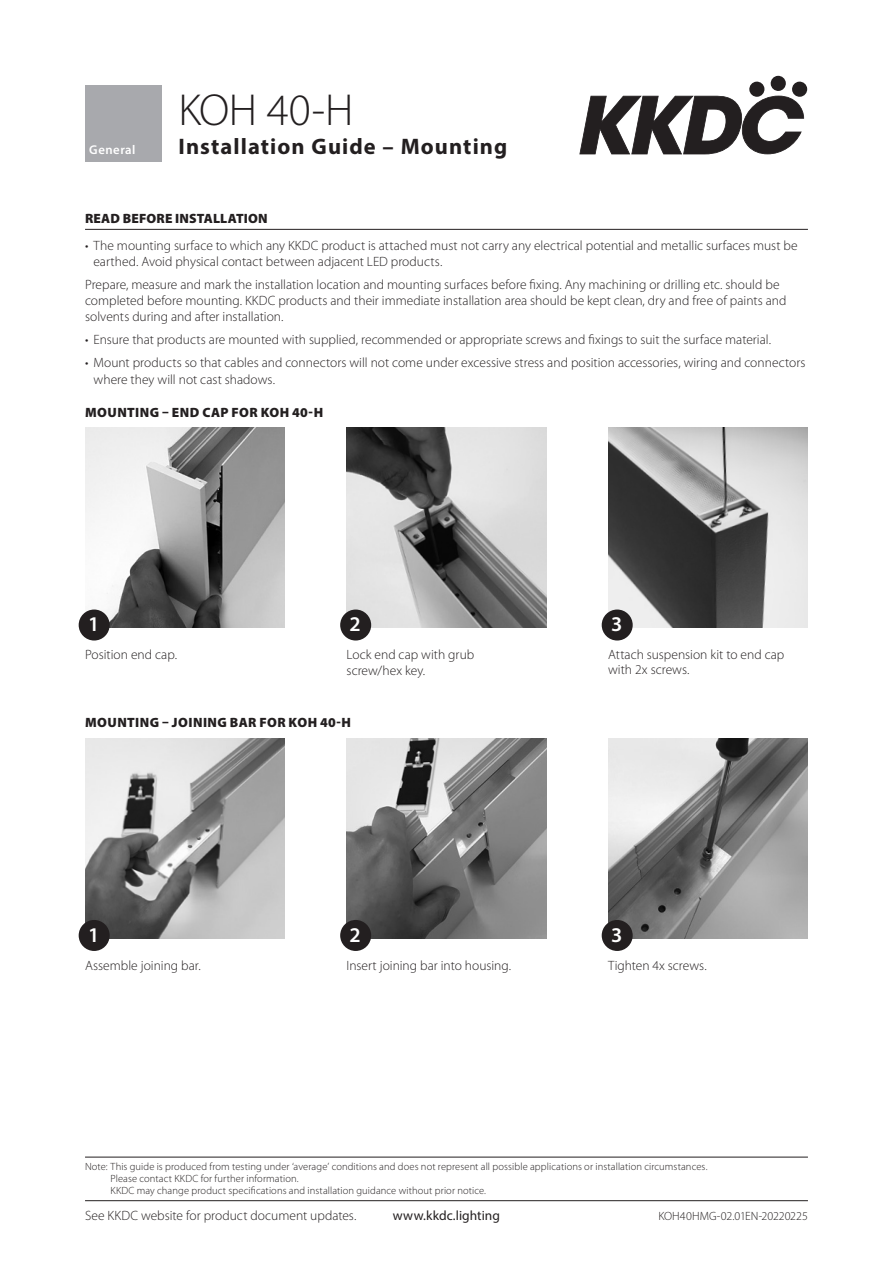
<style>
.page{position:relative;width:893px;height:1263px;background:#fff}
.page>*{position:absolute;margin:0;border:0;box-sizing:border-box;transform-origin:0 0}
.title_line1{font:300 45px "Myriad Pro";color:#231f20}
.title_line2{font:700 22.5px "Myriad Pro";letter-spacing:.045em;color:#231f20}
.sketch_number{font:600 21px "Myriad Pro";color:#fff}
.body{font:300 13.5px/16.5px "Myriad Pro";color:#231f20}
.image_caption{font:300 13.5px/16.2px "Myriad Pro";color:#231f20}
.Heading__caps{font:900 13.5px "Myriad Pro";letter-spacing:.035em;color:#231f20}
.heading{font:900 13.5px "Myriad Pro";letter-spacing:.015em;color:#231f20}
.t1{font:13.5px "Myriad Pro";letter-spacing:.005em;color:#231f20}
.t2{font:600 12.75px "Myriad Pro";letter-spacing:.04em;color:#fff}
.t3{font:300 12px "Myriad Pro";color:#231f20}
.t4{font:300 10.5px/12px "Myriad Pro";letter-spacing:.01em;color:#231f20}
</style>
<div class="page">
<svg style="left:579px;top:96px;width:225px;height:58px"></svg>
<svg style="left:749px;top:81px;width:16px;height:16px"></svg>
<div style="left:770px;top:76px;width:16px;height:15px;background:#231f20;border-radius:50%"></div>
<div style="left:792px;top:81px;width:15px;height:16px;background:#231f20;border-radius:50%"></div>
<div style="left:85px;top:85px;width:77px;height:77px;background:#a8a9ad"></div>
<hr style="left:85px;top:1157px;width:723px;height:1px;background:#231f20">
<hr style="left:85px;top:1200px;width:723px;height:1px;background:#231f20">
<hr style="left:85px;top:229px;width:723px;height:1px;background:#231f20">
<img style="left:85px;top:428px;width:200px;height:200px">
<img style="left:347px;top:428px;width:199px;height:200px">
<img style="left:608px;top:428px;width:200px;height:200px">
<img style="left:85px;top:738px;width:200px;height:200px">
<img style="left:347px;top:738px;width:199px;height:200px">
<img style="left:608px;top:738px;width:200px;height:200px">
<div style="left:79px;top:609px;width:31px;height:31px;background:#231f20;border-radius:50%"></div>
<div style="left:340px;top:609px;width:31px;height:31px;background:#231f20;border-radius:50%"></div>
<div style="left:602px;top:609px;width:31px;height:31px;background:#231f20;border-radius:50%"></div>
<div style="left:79px;top:920px;width:31px;height:31px;background:#231f20;border-radius:50%"></div>
<div style="left:340px;top:920px;width:31px;height:31px;background:#231f20;border-radius:50%"></div>
<div style="left:602px;top:920px;width:31px;height:31px;background:#231f20;border-radius:50%"></div>
<p class="t2" style="left:89px;top:142px;width:48px">General</p>
<p class="title_line1" style="left:179px;top:83px;width:176px">KOH 40-H</p>
<p class="title_line2" style="left:179px;top:132px;width:330px">Installation Guide – Mounting</p>
<p class="heading" style="left:85px;top:209px;width:184px">READ BEFORE INSTALLATION</p>
<p class="body" style="left:94px;top:237px;width:706px;text-indent:-9px">• The mounting surface to which any KKDC product is attached must not carry any electrical potential and metallic surfaces must be earthed. Avoid physical contact between adjacent LED products.</p>
<p class="body" style="left:85px;top:276px;width:703px">Prepare, measure and mark the installation location and mounting surfaces before fixing. Any machining or drilling etc. should be completed before mounting. KKDC products and their immediate installation area should be kept clean, dry and free of paints and solvents during and after installation.</p>
<p class="body" style="left:85px;top:331px;width:687px">• Ensure that products are mounted with supplied, recommended or appropriate screws and fixings to suit the surface material.</p>
<p class="body" style="left:94px;top:354px;width:713px;text-indent:-9px">• Mount products so that cables and connectors will not come under excessive stress and position accessories, wiring and connectors where they will not cast shadows.</p>
<p class="Heading__caps" style="left:85px;top:403px;width:240px">MOUNTING – END CAP FOR KOH 40-H</p>
<p class="sketch_number" style="left:88px;top:611px;width:13px">1</p>
<p class="sketch_number" style="left:350px;top:611px;width:13px">2</p>
<p class="sketch_number" style="left:611px;top:611px;width:13px">3</p>
<p class="image_caption" style="left:85px;top:646px;width:94px">Position end cap.</p>
<p class="image_caption" style="left:347px;top:646px;width:129px">Lock end cap with grub screw/hex key.</p>
<p class="image_caption" style="left:608px;top:647px;width:178px;line-height:15px">Attach suspension kit to end cap with 2x screws.</p>
<p class="Heading__caps" style="left:85px;top:714px;width:267px">MOUNTING – JOINING BAR FOR KOH 40-H</p>
<p class="sketch_number" style="left:88px;top:921px;width:13px">1</p>
<p class="sketch_number" style="left:350px;top:921px;width:13px">2</p>
<p class="sketch_number" style="left:611px;top:921px;width:13px">3</p>
<p class="image_caption" style="left:85px;top:957px;width:117px">Assemble joining bar.</p>
<p class="image_caption" style="left:347px;top:957px;width:166px">Insert joining bar into housing.</p>
<p class="image_caption" style="left:608px;top:957px;width:100px">Tighten 4x screws.</p>
<p class="t4" style="left:111px;top:1160px;width:598px;text-indent:-26px">Note: This guide is produced from testing under ‘average’ conditions and does not represent all possible applications or installation circumstances.<br>Please contact KKDC for further information.<br>KKDC may change product specifications and installation guidance without prior notice.</p>
<p class="body" style="left:85px;top:1207px;width:273px">See KKDC website for product document updates.</p>
<p class="t1" style="left:393px;top:1207px;width:109px">www.kkdc.lighting</p>
<p class="t3" style="left:658px;top:1209px;width:151px">KOH40HMG-02.01EN-20220225</p>
</div>
